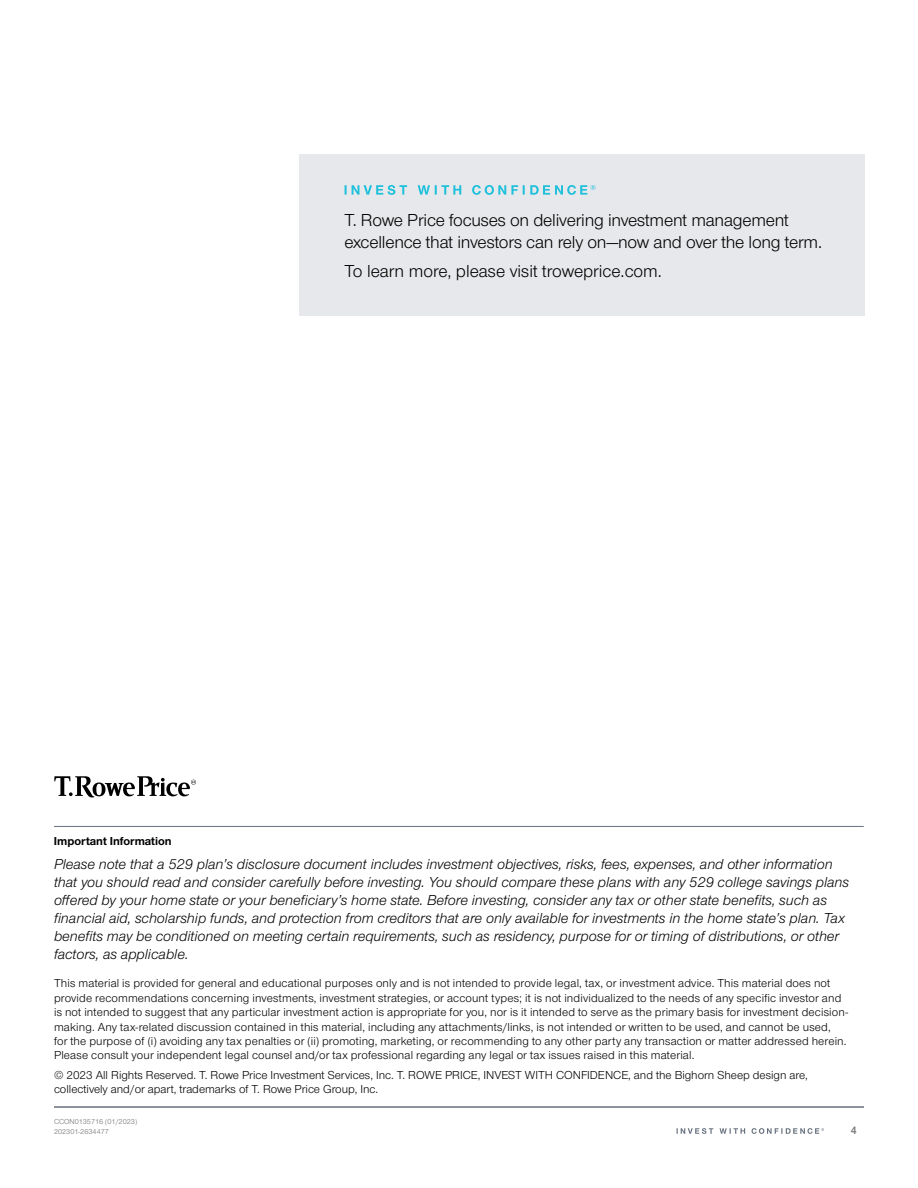
<style>
.page{position:relative;width:918px;height:1188px;background:#fff}
.page>*{position:absolute;margin:0;border:0;box-sizing:border-box;transform-origin:0 0}
.t1{font:18px/22.5px "Nimbus San Nov";letter-spacing:-.01em;color:#000}
.t2{font:italic 15px/18px "Nimbus San Nov";color:#000}
.t3{font:12px/14.4px "Nimbus San Nov";letter-spacing:.01em;color:#000}
.t4{font:700 12px "Nimbus San Nov";color:#000}
.t5{font:11.25px "Nimbus San Nov Sem Bol";color:#6d6e71}
.t6{font:7.5px/10.5px "Nimbus San Nov";color:#6d6e71}
</style>
<div class="page">
<hr style="left:54px;top:1107px;width:810px;height:1px;background:#67717e">
<hr style="left:54px;top:826px;width:810px;height:1px;background:#67717e">
<svg style="left:54px;top:776px;width:142px;height:21px"></svg>
<svg style="left:677px;top:1128px;width:147px;height:6px"></svg>
<div style="left:300px;top:155px;width:565px;height:161px;background:#e7e8eb"></div>
<svg style="left:345px;top:185px;width:250px;height:10px"></svg>
<h1 class="t1" style="left:344px;top:209px;width:479px">T. Rowe Price focuses on delivering investment management excellence that investors can rely on—now and over the long term.</h1>
<h1 class="t1" style="left:344px;top:260px;width:319px">To learn more, please visit troweprice.com.</h1>
<p class="t4" style="left:54px;top:834px;width:119px">Important Information</p>
<p class="t2" style="left:54px;top:855px;width:797px">Please note that a 529 plan’s disclosure document includes investment objectives, risks, fees, expenses, and other information that you should read and consider carefully before investing. You should compare these plans with any 529 college savings plans offered by your home state or your beneficiary’s home state. Before investing, consider any tax or other state benefits, such as financial aid, scholarship funds, and protection from creditors that are only available for investments in the home state’s plan. Tax benefits may be conditioned on meeting certain requirements, such as residency, purpose for or timing of distributions, or other factors, as applicable.</p>
<p class="t3" style="left:54px;top:976px;width:796px">This material is provided for general and educational purposes only and is not intended to provide legal, tax, or investment advice. This material does not provide recommendations concerning investments, investment strategies, or account types; it is not individualized to the needs of any specific investor and is not intended to suggest that any particular investment action is appropriate for you, nor is it intended to serve as the primary basis for investment decision&shy;making. Any tax-related discussion contained in this material, including any attachments/links, is not intended or written to be used, and cannot be used,<br>for the purpose of (i) avoiding any tax penalties or (ii) promoting, marketing, or recommending to any other party any transaction or matter addressed herein.<br>Please consult your independent legal counsel and/or tax professional regarding any legal or tax issues raised in this material.</p>
<p class="t3" style="left:54px;top:1068px;width:755px">© 2023 All Rights Reserved. T. Rowe Price Investment Services, Inc. T. ROWE PRICE, INVEST WITH CONFIDENCE, and the Bighorn Sheep design are, collectively and/or apart, trademarks of T. Rowe Price Group, Inc.</p>
<p class="t6" style="left:54px;top:1116px;width:85px">CCON0135716 (01/2023)<br>202301-2634477</p>
<p class="t5" style="left:851px;top:1124px;width:8px">4</p>
</div>
